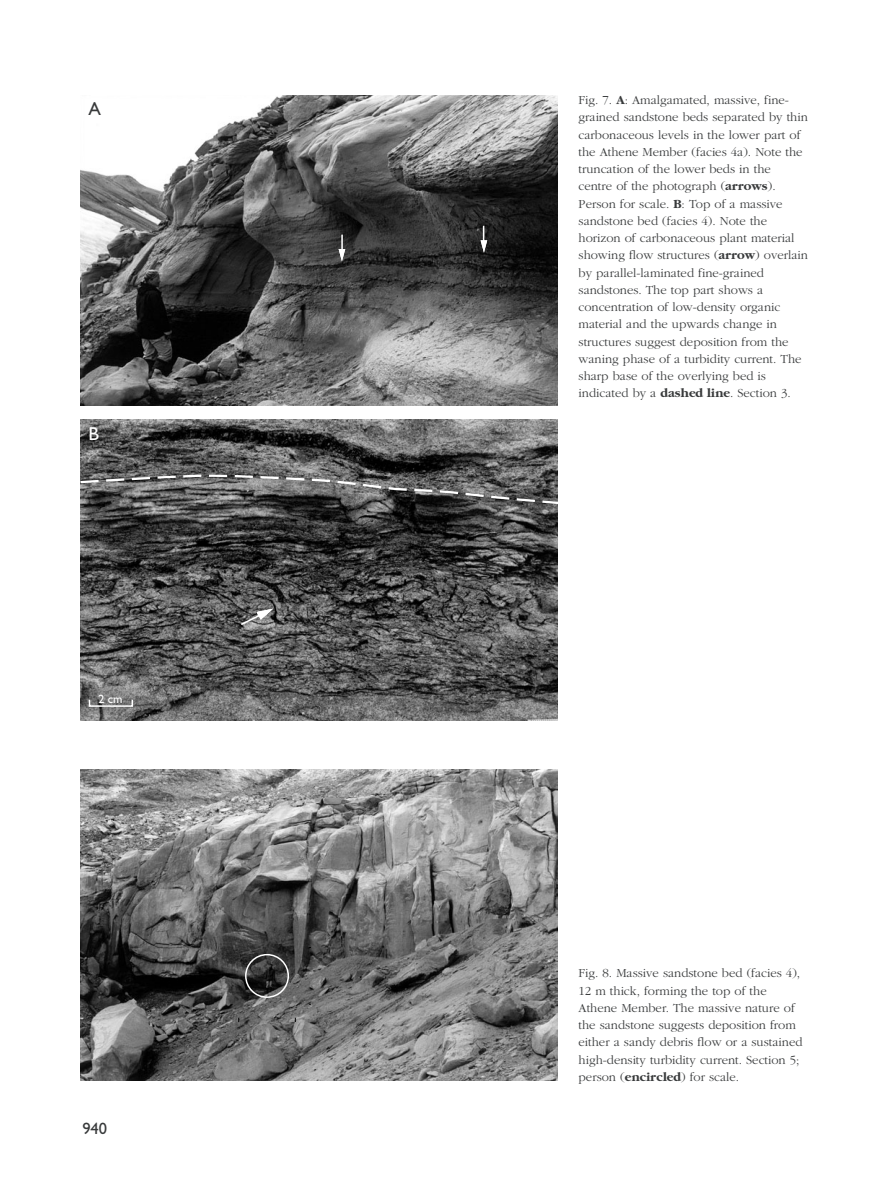
<style>
.page{position:relative;width:893px;height:1191px;background:#fff}
.page>*{position:absolute;margin:0;border:0;box-sizing:border-box;transform-origin:0 0}
.t1{font:18.75px "Gill Alt One";color:#383a3b}
.t2{font:18.75px "Gill Alt One";color:#fff}
.t3{font:16.5px "Gill Alt One";color:#383a3b}
.t4{font:300 12.75px/17.2px "Garamond";color:#383a3b}
.t5{font:12.15px "Gill Sans";color:#fff}
.s1{font-weight:700}
</style>
<div class="page">
<img style="left:81px;top:95px;width:476px;height:310px">
<svg style="left:338px;top:235px;width:7px;height:26px"></svg>
<svg style="left:480px;top:226px;width:7px;height:27px"></svg>
<img style="left:81px;top:420px;width:476px;height:300px">
<svg style="left:81px;top:472px;width:476px;height:35px;background:#626262"></svg>
<svg style="left:239px;top:609px;width:34px;height:17px"></svg>
<div style="left:89px;top:699px;width:44px;height:8px;border:2px solid #fff"></div>
<img style="left:81px;top:770px;width:476px;height:310px">
<div style="left:245px;top:954px;width:44px;height:44px;border:1px solid #fff;border-radius:50%"></div>
<h1 class="t1" style="left:88px;top:102px;width:14px">A</h1>
<h1 class="t2" style="left:88px;top:426px;width:12px">B</h1>
<p class="t5" style="left:98px;top:694px;width:26px">2 cm</p>
<p class="t3" style="left:82px;top:1122px;width:26px">940</p>
<p class="t4" style="left:578px;top:92px;width:231px">Fig. 7. <span class="s1">A</span>: Amalgamated, massive, fine&shy;grained sandstone beds separated by thin carbonaceous levels in the lower part of the Athene Member (facies 4a). Note the truncation of the lower beds in the<br>centre of the photograph (<span class="s1">arrows</span>).<br>Person for scale. <span class="s1">B</span>: Top of a massive sandstone bed (facies 4). Note the horizon of carbonaceous plant material showing flow structures (<span class="s1">arrow</span>) overlain by parallel-laminated fine-grained sandstones. The top part shows a concentration of low-density organic material and the upwards change in structures suggest deposition from the waning phase of a turbidity current. The sharp base of the overlying bed is indicated by a <span class="s1">dashed line</span>. Section 3.</p>
<p class="t4" style="left:578px;top:966px;width:225px">Fig. 8. Massive sandstone bed (facies 4), 12 m thick, forming the top of the Athene Member. The massive nature of the sandstone suggests deposition from either a sandy debris flow or a sustained high-density turbidity current. Section 5; person (<span class="s1">encircled</span>) for scale.</p>
</div>
